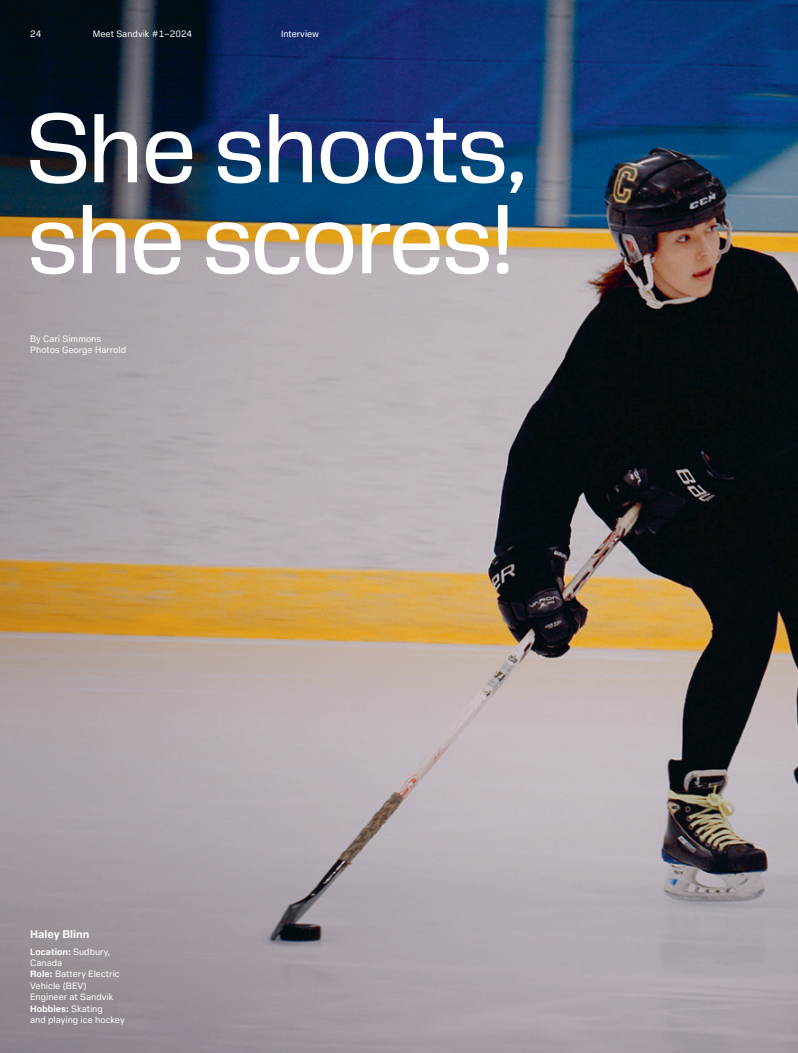
<style>
.page{position:relative;width:798px;height:1053px;background:#fff}
.page>*{position:absolute;margin:0;border:0;box-sizing:border-box;transform-origin:0 0}
.t1{font:98.75px "Sandvik Sans Headline";color:#fff}
.Body_headline{font:700 11.25px "Sandvik Sans Text";color:#fff}
.t2{font:9.25px/11.4px "Sandvik Sans Text";color:#fff}
.s1{font-weight:700}
</style>
<div class="page">
<img style="left:0;top:0;width:797px;height:1052px">
<p class="t2" style="left:30px;top:27px;width:13px">24</p>
<p class="t2" style="left:93px;top:27px;width:101px">Meet Sandvik #1–2024</p>
<p class="t2" style="left:281px;top:27px;width:39px">Interview</p>
<p class="t1" style="left:27px;top:91px;width:500px">She shoots,</p>
<p class="t1" style="left:28px;top:181px;width:487px">she scores!</p>
<p class="t2" style="left:30px;top:333px;width:73px">By Cari Simmons</p>
<p class="t2" style="left:30px;top:344px;width:97px">Photos George Harrold</p>
<p class="Body_headline" style="left:30px;top:927px;width:61px">Haley Blinn</p>
<p class="t2" style="left:30px;top:945px;width:81px"><span class="s1">Location:</span> Sudbury,<br>Canada</p>
<p class="t2" style="left:30px;top:968px;width:91px"><span class="s1">Role:</span> Battery Electric<br>Vehicle (BEV)<br>Engineer at Sandvik</p>
<p class="t2" style="left:30px;top:1002px;width:96px"><span class="s1">Hobbies:</span> Skating<br>and playing ice hockey</p>
</div>
